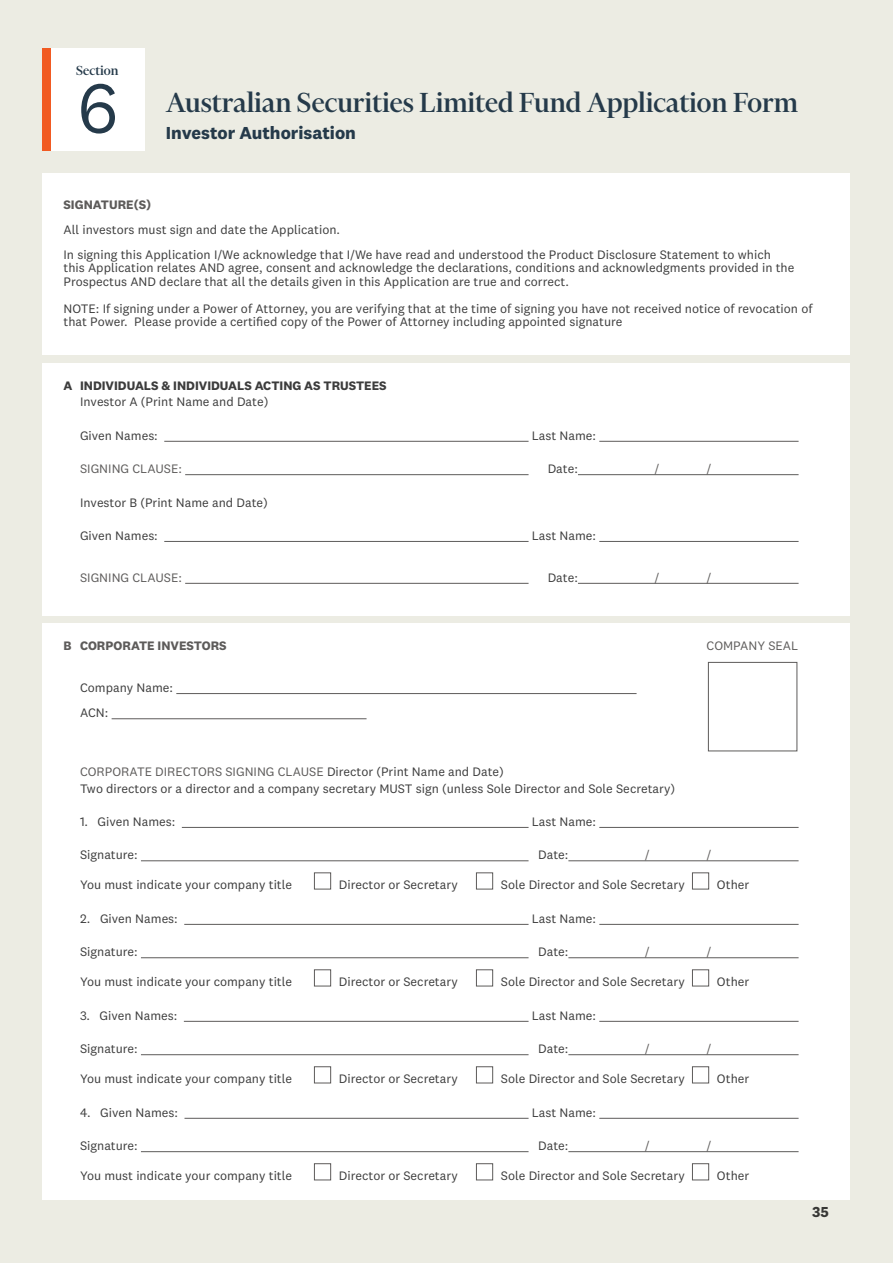
<style>
.page{position:relative;width:893px;height:1263px;background:#ecece3}
.page>*{position:absolute;margin:0;border:0;box-sizing:border-box;transform-origin:0 0}
.t1{font:72px "National 2";color:#253a4a}
.Head_1{font:500 31.5px "Financier Display";color:#253a4a}
.Forms_copy{font:700 18px "National 2";color:#253a4a}
.Head_1-2{font:500 15px "Financier Display";color:#253a4a}
.t2{font:700 15px "National 2";color:#3c3c3c}
.Forms_copy-2{font:12.75px/13.5px "National 2";color:#3c3c3c}
.Forms_copy-3{font:12.75px "National 2";color:#5d5b5a}
.Forms_copy-4{font:700 12.75px "National 2";color:#3c3c3c}
.Forms_copy-5{font:700 12.75px "National 2";color:#5d5b5a}
.s1{color:#3c3c3c}
</style>
<div class="page">
<div style="left:51px;top:49px;width:94px;height:102px;background:#fff"></div>
<div style="left:43px;top:49px;width:8px;height:102px;background:#f15a22"></div>
<div style="left:43px;top:174px;width:807px;height:181px;background:#fff"></div>
<div style="left:43px;top:363px;width:807px;height:253px;background:#fff"></div>
<hr style="left:164px;top:441px;width:365px;height:1px;background:#5d5b5a">
<hr style="left:599px;top:441px;width:200px;height:1px;background:#5d5b5a">
<hr style="left:185px;top:474px;width:344px;height:1px;background:#5d5b5a">
<hr style="left:578px;top:474px;width:221px;height:1px;background:#5d5b5a">
<hr style="left:164px;top:541px;width:365px;height:1px;background:#5d5b5a">
<hr style="left:599px;top:541px;width:200px;height:1px;background:#5d5b5a">
<hr style="left:185px;top:583px;width:344px;height:1px;background:#5d5b5a">
<hr style="left:578px;top:583px;width:221px;height:1px;background:#5d5b5a">
<div style="left:43px;top:624px;width:807px;height:576px;background:#fff"></div>
<hr style="left:176px;top:693px;width:461px;height:1px;background:#5d5b5a">
<hr style="left:112px;top:718px;width:255px;height:1px;background:#5d5b5a">
<hr style="left:182px;top:827px;width:347px;height:1px;background:#5d5b5a">
<hr style="left:599px;top:827px;width:200px;height:1px;background:#5d5b5a">
<hr style="left:141px;top:860px;width:388px;height:1px;background:#5d5b5a">
<hr style="left:568px;top:860px;width:231px;height:1px;background:#5d5b5a">
<hr style="left:184px;top:924px;width:345px;height:1px;background:#5d5b5a">
<hr style="left:599px;top:924px;width:200px;height:1px;background:#5d5b5a">
<hr style="left:141px;top:957px;width:388px;height:1px;background:#5d5b5a">
<hr style="left:568px;top:957px;width:231px;height:1px;background:#5d5b5a">
<hr style="left:184px;top:1021px;width:345px;height:1px;background:#5d5b5a">
<hr style="left:599px;top:1021px;width:200px;height:1px;background:#5d5b5a">
<hr style="left:141px;top:1054px;width:388px;height:1px;background:#5d5b5a">
<hr style="left:568px;top:1054px;width:231px;height:1px;background:#5d5b5a">
<hr style="left:184px;top:1118px;width:345px;height:1px;background:#5d5b5a">
<hr style="left:599px;top:1118px;width:200px;height:1px;background:#5d5b5a">
<hr style="left:141px;top:1151px;width:388px;height:1px;background:#5d5b5a">
<hr style="left:568px;top:1151px;width:231px;height:1px;background:#5d5b5a">
<div style="left:314px;top:872px;width:17px;height:17px;background:#fff;border:1px solid #5d5b5a"></div>
<div style="left:476px;top:872px;width:17px;height:17px;background:#fff;border:1px solid #5d5b5a"></div>
<div style="left:692px;top:872px;width:17px;height:17px;background:#fff;border:1px solid #5d5b5a"></div>
<div style="left:314px;top:969px;width:17px;height:17px;background:#fff;border:1px solid #5d5b5a"></div>
<div style="left:476px;top:969px;width:17px;height:17px;background:#fff;border:1px solid #5d5b5a"></div>
<div style="left:692px;top:969px;width:17px;height:17px;background:#fff;border:1px solid #5d5b5a"></div>
<div style="left:314px;top:1066px;width:17px;height:17px;background:#fff;border:1px solid #5d5b5a"></div>
<div style="left:476px;top:1066px;width:17px;height:17px;background:#fff;border:1px solid #5d5b5a"></div>
<div style="left:692px;top:1066px;width:17px;height:17px;background:#fff;border:1px solid #5d5b5a"></div>
<div style="left:314px;top:1163px;width:17px;height:17px;background:#fff;border:1px solid #5d5b5a"></div>
<div style="left:476px;top:1163px;width:17px;height:17px;background:#fff;border:1px solid #5d5b5a"></div>
<div style="left:692px;top:1163px;width:17px;height:17px;background:#fff;border:1px solid #5d5b5a"></div>
<div style="left:708px;top:662px;width:89px;height:89px;background:#fff;border:1px solid #5d5b5a"></div>
<p class="Head_1-2" style="left:76px;top:62px;width:44px">Section</p>
<p class="t1" style="left:77px;top:65px;width:43px">6</p>
<p class="Head_1" style="left:166px;top:86px;width:634px">Australian Securities Limited Fund Application Form</p>
<p class="Forms_copy" style="left:166px;top:122px;width:192px">Investor Authorisation</p>
<p class="Forms_copy-5" style="left:64px;top:196px;width:89px">SIGNATURE(S)</p>
<p class="Forms_copy-2" style="left:64px;top:222px;width:278px">All investors must sign and date the Application.</p>
<p class="Forms_copy-2" style="left:64px;top:248px;width:732px">In signing this Application I/We acknowledge that I/We have read and understood the Product Disclosure Statement to which this Application relates AND agree, consent and acknowledge the declarations, conditions and acknowledgments provided in the<br>Prospectus AND declare that all the details given in this Application are true and correct.</p>
<p class="Forms_copy-2" style="left:64px;top:302px;width:750px">NOTE: If signing under a Power of Attorney, you are verifying that at the time of signing you have not received notice of revocation of that Power. Please provide a certified copy of the Power of Attorney including appointed signature</p>
<p class="Forms_copy-4" style="left:64px;top:377px;width:325px">A INDIVIDUALS &amp; INDIVIDUALS ACTING AS TRUSTEES</p>
<p class="Forms_copy-2" style="left:80px;top:395px;width:190px">Investor A (Print Name and Date)</p>
<p class="Forms_copy-2" style="left:80px;top:428px;width:79px">Given Names:</p>
<p class="Forms_copy-2" style="left:532px;top:428px;width:66px">Last Name:</p>
<p class="Forms_copy-3" style="left:80px;top:461px;width:103px">SIGNING CLAUSE:</p>
<p class="Forms_copy-2" style="left:548px;top:462px;width:32px">Date:</p>
<p class="Forms_copy-3" style="left:654px;top:461px;width:6px">/</p>
<p class="Forms_copy-3" style="left:706px;top:461px;width:6px">/</p>
<p class="Forms_copy-2" style="left:80px;top:495px;width:189px">Investor B (Print Name and Date)</p>
<p class="Forms_copy-2" style="left:80px;top:529px;width:79px">Given Names:</p>
<p class="Forms_copy-2" style="left:532px;top:529px;width:66px">Last Name:</p>
<p class="Forms_copy-3" style="left:80px;top:570px;width:103px">SIGNING CLAUSE:</p>
<p class="Forms_copy-2" style="left:548px;top:571px;width:32px">Date:</p>
<p class="Forms_copy-3" style="left:654px;top:570px;width:6px">/</p>
<p class="Forms_copy-3" style="left:706px;top:570px;width:6px">/</p>
<p class="Forms_copy-5" style="left:64px;top:638px;width:165px">B CORPORATE INVESTORS</p>
<p class="Forms_copy-3" style="left:706px;top:638px;width:93px">COMPANY SEAL</p>
<p class="Forms_copy-2" style="left:80px;top:681px;width:95px">Company Name:</p>
<p class="Forms_copy-2" style="left:80px;top:706px;width:30px">ACN:</p>
<p class="Forms_copy-3" style="left:80px;top:764px;width:425px">CORPORATE DIRECTORS SIGNING CLAUSE <span class="s1">Director (Print Name and Date)</span></p>
<p class="Forms_copy-2" style="left:80px;top:781px;width:597px">Two directors or a director and a company secretary MUST sign (unless Sole Director and Sole Secretary)</p>
<p class="Forms_copy-2" style="left:80px;top:815px;width:97px">1. Given Names:</p>
<p class="Forms_copy-2" style="left:532px;top:815px;width:66px">Last Name:</p>
<p class="Forms_copy-2" style="left:80px;top:848px;width:59px">Signature:</p>
<p class="Forms_copy-2" style="left:538px;top:848px;width:32px">Date:</p>
<p class="Forms_copy-3" style="left:645px;top:847px;width:6px">/</p>
<p class="Forms_copy-3" style="left:706px;top:847px;width:6px">/</p>
<p class="Forms_copy-2" style="left:80px;top:878px;width:214px">You must indicate your company title</p>
<p class="Forms_copy-2" style="left:339px;top:878px;width:120px">Director or Secretary</p>
<p class="Forms_copy-2" style="left:501px;top:878px;width:185px">Sole Director and Sole Secretary</p>
<p class="Forms_copy-2" style="left:717px;top:878px;width:34px">Other</p>
<p class="Forms_copy-2" style="left:80px;top:912px;width:99px">2. Given Names:</p>
<p class="Forms_copy-2" style="left:532px;top:912px;width:66px">Last Name:</p>
<p class="Forms_copy-2" style="left:80px;top:945px;width:59px">Signature:</p>
<p class="Forms_copy-2" style="left:538px;top:945px;width:32px">Date:</p>
<p class="Forms_copy-3" style="left:645px;top:944px;width:6px">/</p>
<p class="Forms_copy-3" style="left:706px;top:944px;width:6px">/</p>
<p class="Forms_copy-2" style="left:80px;top:975px;width:214px">You must indicate your company title</p>
<p class="Forms_copy-2" style="left:339px;top:975px;width:120px">Director or Secretary</p>
<p class="Forms_copy-2" style="left:501px;top:975px;width:185px">Sole Director and Sole Secretary</p>
<p class="Forms_copy-2" style="left:717px;top:975px;width:34px">Other</p>
<p class="Forms_copy-2" style="left:80px;top:1008px;width:99px">3. Given Names:</p>
<p class="Forms_copy-2" style="left:532px;top:1008px;width:66px">Last Name:</p>
<p class="Forms_copy-2" style="left:80px;top:1042px;width:59px">Signature:</p>
<p class="Forms_copy-2" style="left:538px;top:1042px;width:32px">Date:</p>
<p class="Forms_copy-3" style="left:645px;top:1041px;width:6px">/</p>
<p class="Forms_copy-3" style="left:706px;top:1041px;width:6px">/</p>
<p class="Forms_copy-2" style="left:80px;top:1072px;width:214px">You must indicate your company title</p>
<p class="Forms_copy-2" style="left:339px;top:1072px;width:120px">Director or Secretary</p>
<p class="Forms_copy-2" style="left:501px;top:1072px;width:185px">Sole Director and Sole Secretary</p>
<p class="Forms_copy-2" style="left:717px;top:1072px;width:34px">Other</p>
<p class="Forms_copy-2" style="left:80px;top:1105px;width:100px">4. Given Names:</p>
<p class="Forms_copy-2" style="left:532px;top:1105px;width:66px">Last Name:</p>
<p class="Forms_copy-2" style="left:80px;top:1139px;width:59px">Signature:</p>
<p class="Forms_copy-2" style="left:538px;top:1139px;width:32px">Date:</p>
<p class="Forms_copy-3" style="left:645px;top:1138px;width:6px">/</p>
<p class="Forms_copy-3" style="left:706px;top:1138px;width:6px">/</p>
<p class="Forms_copy-2" style="left:80px;top:1169px;width:214px">You must indicate your company title</p>
<p class="Forms_copy-2" style="left:339px;top:1169px;width:120px">Director or Secretary</p>
<p class="Forms_copy-2" style="left:501px;top:1169px;width:185px">Sole Director and Sole Secretary</p>
<p class="Forms_copy-2" style="left:717px;top:1169px;width:34px">Other</p>
<p class="t2" style="left:812px;top:1202px;width:18px">35</p>
</div>
